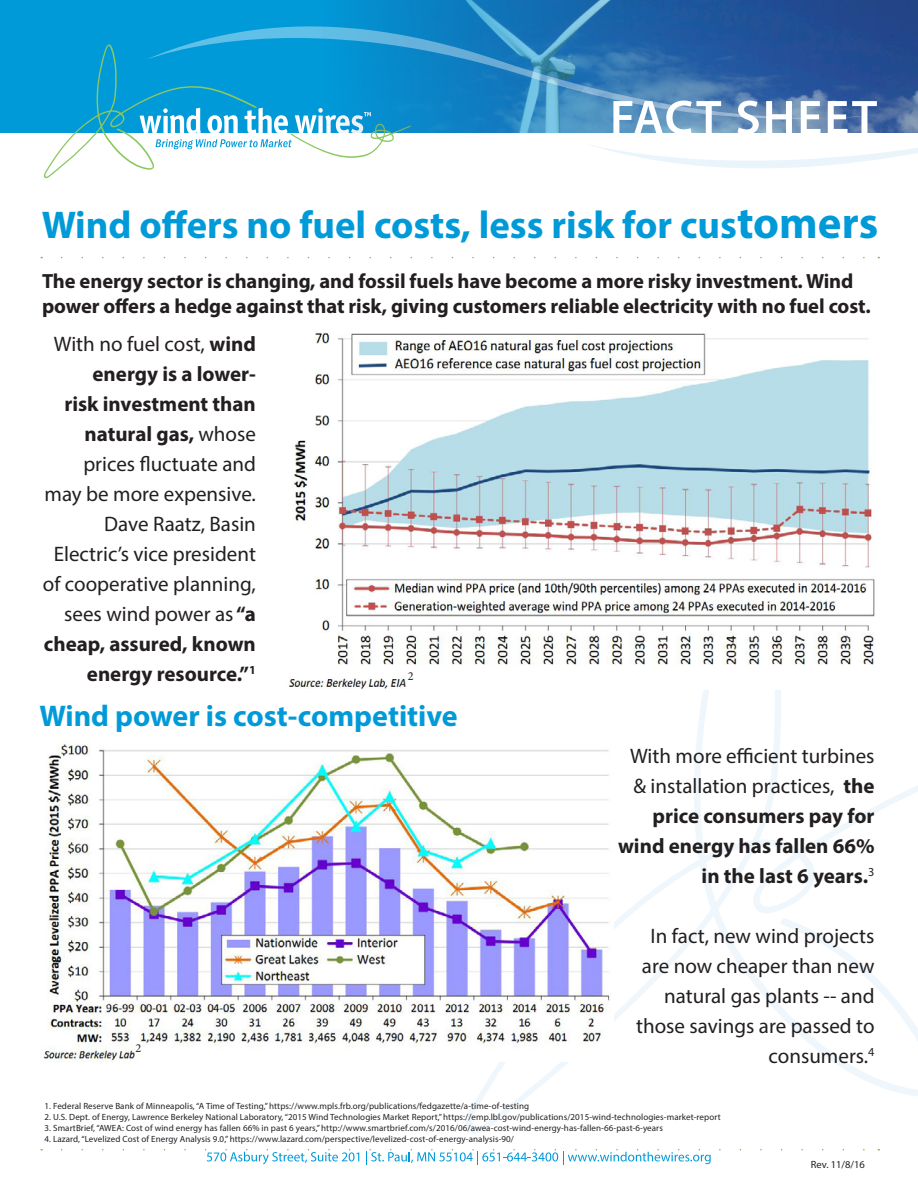
<style>
.page{position:relative;width:918px;height:1188px;background:#fff}
.page>*{position:absolute;margin:0;border:0;box-sizing:border-box;transform-origin:0 0}
.t1{font:700 38.85px "Myriad Pro";color:#009ad9}
.t2{font:700 30px "Myriad Pro";color:#009ad9}
.t3{font:21px/30px "Myriad Pro";color:#231f20;text-align:right}
.t4{font:700 21px/30px "Myriad Pro";color:#231f20;text-align:right}
.t5{font:700 20.55px/25.2px "Myriad Pro";letter-spacing:-.005em;color:#231f20}
.t6{font:12.3px "Minion Pro";color:#231f20}
.t7{font:10.5px "Myriad Pro";color:#231f20}
.t8{font:9px "Myriad Pro";letter-spacing:.01em;color:#231f20}
.s1{font-size:45px}
.s2{font-weight:700}
.s3{font-weight:400}
</style>
<div class="page">
<svg style="left:44px;top:133px;width:351px;height:45px"></svg>
<svg style="left:466px;top:690px;width:452px;height:443px"></svg>
<img style="left:0;top:0;width:918px;height:133px">
<svg style="left:144px;top:21px;width:732px;height:99px;background:#2082c0"></svg>
<svg style="left:581px;top:101px;width:337px;height:67px"></svg>
<svg style="left:62px;top:1149px;width:803px;height:16px"></svg>
<svg style="left:62px;top:257px;width:803px;height:1px"></svg>
<img style="left:288px;top:333px;width:587px;height:357px">
<img style="left:43px;top:740px;width:570px;height:321px">
<p class="t1" style="left:42px;top:200px;width:838px">Wind offers no fuel costs, less risk for cus<span class="s1">tomers</span></p>
<p class="t5" style="left:42px;top:268px;width:830px">The energy sector is changing, and fossil fuels have become a more risky investment. Wind power offers a hedge against that risk, giving customers reliable electricity with no fuel cost.</p>
<p class="t3" style="left:45px;top:328px;width:213px">With no fuel cost, <span class="s2">wind energy is a lower-<br>risk investment than natural gas,</span> whose prices fluctuate and may be more expensive.</p>
<p class="t3" style="left:43px;top:508px;width:215px">Dave Raatz, Basin<br>Electric’s vice president of cooperative planning, sees wind power as <span class="s2">“a cheap, assured, known energy resource.”</span><sup>1</sup></p>
<p class="t6" style="left:408px;top:668px;width:7px">2</p>
<p class="t2" style="left:40px;top:696px;width:420px">Wind power is cost-competitive</p>
<p class="t6" style="left:136px;top:1040px;width:7px">2</p>
<p class="t4" style="left:618px;top:740px;width:258px"><span class="s3">With more efficient turbines &amp; installation practices,</span> the price consumers pay for wind energy has fallen 66% in the last 6 years.<sup>3</sup></p>
<p class="t3" style="left:636px;top:921px;width:240px">In fact, new wind projects are now cheaper than new natural gas plants -- and those savings are passed to consumers.<sup>4</sup></p>
<p class="t8" style="left:44px;top:1101px;width:486px">1. Federal Reserve Bank of Minneapolis, “A Time of Testing,” https://www.mpls.frb.org/publications/fedgazette/a-time-of-testing</p>
<p class="t8" style="left:44px;top:1112px;width:678px">2. U.S. Dept. of Energy, Lawrence Berkeley National Laboratory, “2015 Wind Technologies Market Report,” https://emp.lbl.gov/publications/2015-wind-technologies-market-report</p>
<p class="t8" style="left:44px;top:1122px;width:620px">3. SmartBrief, “AWEA: Cost of wind energy has fallen 66% in past 6 years,” http://www.smartbrief.com/s/2016/06/awea-cost-wind-energy-has-fallen-66-past-6-years</p>
<p class="t8" style="left:44px;top:1133px;width:471px">4. Lazard, “Levelized Cost of Energy Analysis 9.0,” https://www.lazard.com/perspective/levelized-cost-of-energy-analysis-90/</p>
<p class="t7" style="left:811px;top:1158px;width:56px">Rev. 11/8/16</p>
</div>
